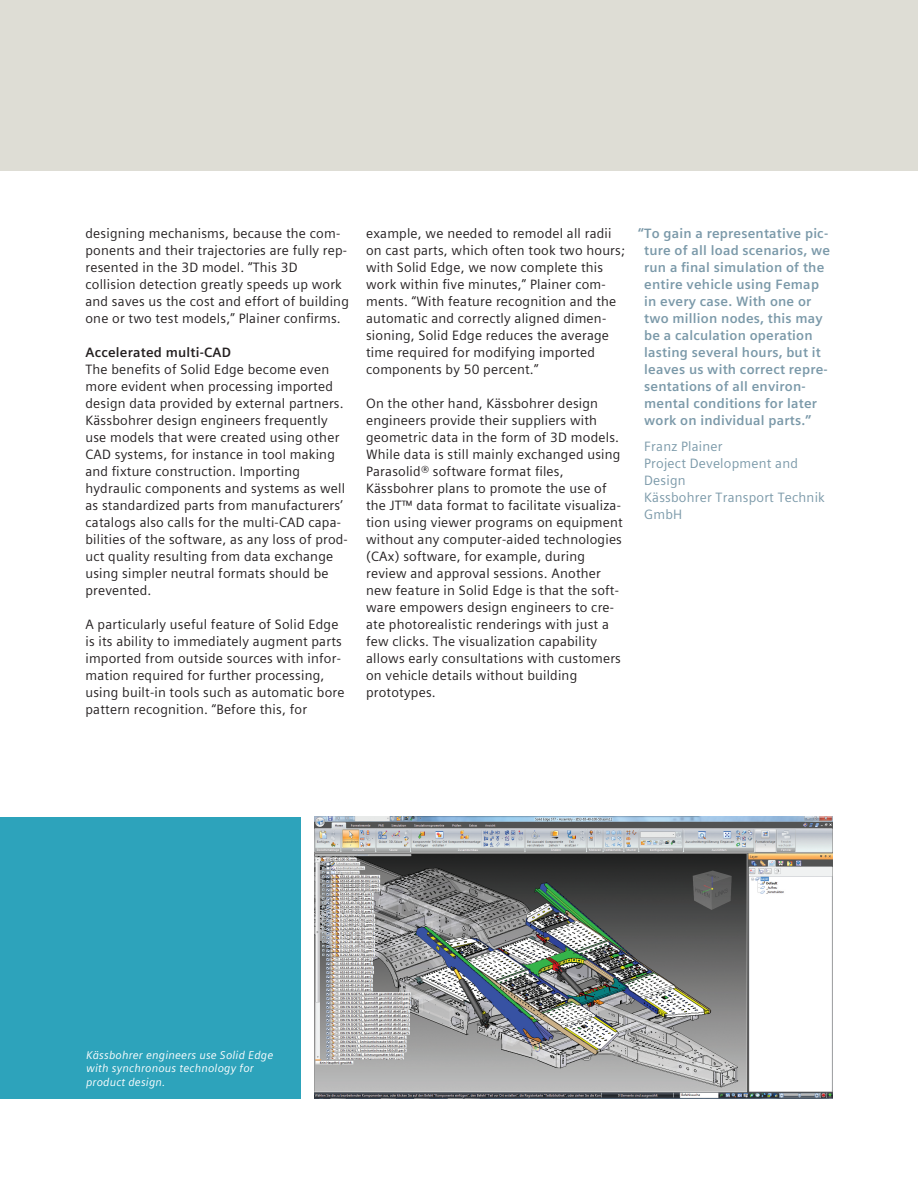
<style>
.page{position:relative;width:918px;height:1188px;background:#fff}
.page>*{position:absolute;margin:0;border:0;box-sizing:border-box;transform-origin:0 0}
.Body_text{font:13.5px/17px "Siemens Sans Global";letter-spacing:.015em;color:#231f20}
.Quotes{font:700 13.5px/17px "Siemens Sans Global";letter-spacing:.015em;color:#7b99a9}
.Quotes_credit{font:13.5px/17px "Siemens Sans Global";letter-spacing:.015em;color:#7b99a9}
.Body_text-2{font:700 13.5px "Siemens Sans Global";letter-spacing:.015em;color:#231f20}
.Caption_panel{font:italic 11.25px/13.5px "Siemens Sans Global";letter-spacing:.015em;color:#fff}
</style>
<div class="page">
<div style="left:0;top:0;width:918px;height:170px;background:#deddd5"></div>
<img style="left:314px;top:817px;width:519px;height:281px">
<div style="left:0;top:817px;width:273px;height:281px;background:#2da3bb"></div>
<div style="left:73px;top:817px;width:228px;height:281px;background:#2da3bb"></div>
<p class="Body_text" style="left:85px;top:225px;width:265px">designing mechanisms, because the com&shy;ponents and their trajectories are fully rep&shy;resented in the 3D model. “This 3D collision detection greatly speeds up work and saves us the cost and effort of building one or two test models,” Plainer confirms.</p>
<p class="Body_text-2" style="left:85px;top:342px;width:147px">Accelerated multi-CAD</p>
<p class="Body_text" style="left:85px;top:361px;width:264px">The benefits of Solid Edge become even more evident when processing imported design data provided by external partners.<br>Kässbohrer design engineers frequently use models that were created using other CAD systems, for instance in tool making and fixture construction. Importing hydraulic components and systems as well as standardized parts from manufacturers’ catalogs also calls for the multi-CAD capa&shy;bilities of the software, as any loss of prod&shy;uct quality resulting from data exchange using simpler neutral formats should be prevented.</p>
<p class="Body_text" style="left:85px;top:616px;width:261px">A particularly useful feature of Solid Edge is its ability to immediately augment parts imported from outside sources with infor&shy;mation required for further processing, using built-in tools such as automatic bore pattern recognition. “Before this, for</p>
<p class="Body_text" style="left:366px;top:225px;width:260px">example, we needed to remodel all radii on cast parts, which often took two hours; with Solid Edge, we now complete this work within five minutes,” Plainer com&shy;ments. “With feature recognition and the automatic and correctly aligned dimen&shy;sioning, Solid Edge reduces the average time required for modifying imported components by 50 percent.”</p>
<p class="Body_text" style="left:366px;top:395px;width:258px">On the other hand, Kässbohrer design engineers provide their suppliers with geometric data in the form of 3D models.<br>While data is still mainly exchanged using Parasolid® software format files, Kässbohrer plans to promote the use of the JT™ data format to facilitate visualiza&shy;tion using viewer programs on equipment without any computer-aided technologies (CAx) software, for example, during review and approval sessions. Another new feature in Solid Edge is that the soft&shy;ware empowers design engineers to cre&shy;ate photorealistic renderings with just a few clicks. The visualization capability allows early consultations with customers on vehicle details without building prototypes.</p>
<p class="Quotes" style="left:644px;top:225px;width:187px;text-indent:-6px">“To gain a representative pic&shy;ture of all load scenarios, we run a final simulation of the entire vehicle using Femap in every case. With one or two million nodes, this may be a calculation operation lasting several hours, but it leaves us with correct repre&shy;sentations of all environ&shy;mental conditions for later work on individual parts.”</p>
<p class="Quotes_credit" style="left:644px;top:438px;width:182px">Franz Plainer<br>Project Development and<br>Design<br>Kässbohrer Transport Technik<br>GmbH</p>
<p class="Caption_panel" style="left:86px;top:1048px;width:189px">Kässbohrer engineers use Solid Edge with synchronous technology for product design.</p>
</div>
